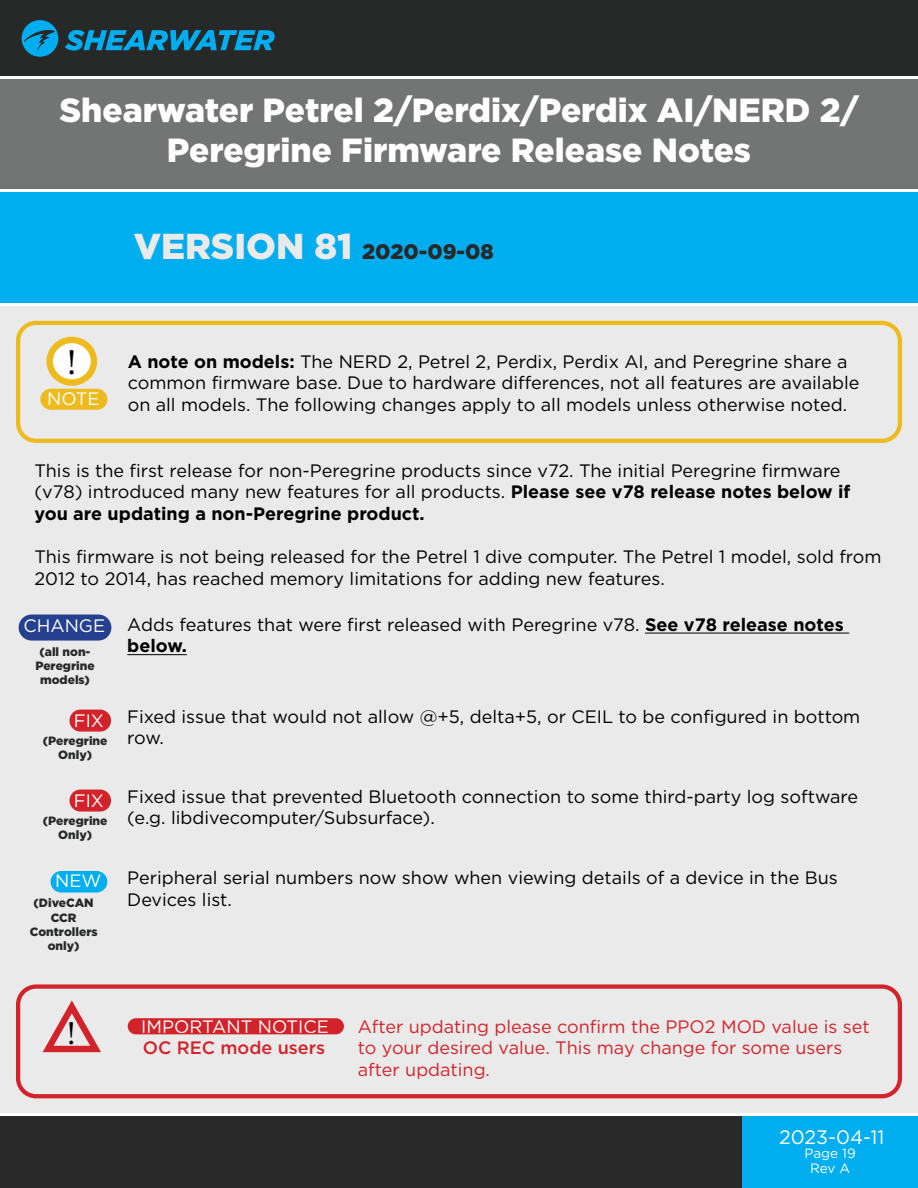
<style>
.page{position:relative;width:918px;height:1188px;background:#fff}
.page>*{position:absolute;margin:0;border:0;box-sizing:border-box;transform-origin:0 0}
.t1{font:36px "Minion Pro";color:#000}
.t2{font:900 33.45px/40.2px "Gotham HTF";color:#fff;text-align:center}
.t3{font:33px "Minion Pro";color:#000}
.t4{font:900 21px "Gotham HTF";color:#272828}
.t5{font:19.5px "Gotham HTF";color:#fff}
.t6{font:18px/21.6px "Gotham HTF";color:#000}
.t7{font:18px/21.6px "Gotham HTF";color:#d2232a}
.t8{font:18px "Gotham HTF";color:#fff}
.t9{font:500 18px "Gotham HTF";color:#d2232a}
.t10{font:13.5px "Gotham HTF";letter-spacing:-.005em;color:#fff}
.t11{font:900 12px/14.4px "Gotham HTF";color:#272828;text-align:center}
.s1{font-size:36px;color:#eaeaea}
.s2{font-weight:700}
</style>
<div class="page">
<div style="left:0;top:0;width:918px;height:77px;background:#272828"></div>
<div style="left:0;top:1114px;width:918px;height:74px;background:#292929"></div>
<div style="left:0;top:305px;width:918px;height:809px;background:#eaeaea"></div>
<svg style="left:65px;top:30px;width:210px;height:21px"></svg>
<svg style="left:22px;top:20px;width:36px;height:37px"></svg>
<div style="left:0;top:191px;width:918px;height:114px;background:#00aeef"></div>
<div style="left:0;top:77px;width:918px;height:114px;background:#737474"></div>
<div style="left:742px;top:1114px;width:176px;height:74px;background:#00aeef"></div>
<hr style="left:0;top:76px;width:918px;height:3px;background:#fff">
<hr style="left:0;top:189px;width:918px;height:3px;background:#fff">
<hr style="left:0;top:303px;width:918px;height:3px;background:#fff">
<hr style="left:0;top:1113px;width:918px;height:3px;background:#fff">
<div style="left:16px;top:321px;width:886px;height:122px;border:4px solid #edbb1d;border-radius:18px"></div>
<div style="left:41px;top:389px;width:66px;height:20px;background:#edbb1d;border-radius:10px"></div>
<div style="left:40px;top:389px;width:67px;height:21px;border:2px solid #edbb1d;border-radius:10px"></div>
<svg style="left:50px;top:340px;width:44px;height:43px"></svg>
<div style="left:47px;top:337px;width:50px;height:49px;border:6px solid #edbb1d;border-radius:50%"></div>
<div style="left:51px;top:872px;width:56px;height:20px;background:#00aeef;border-radius:10px"></div>
<div style="left:51px;top:871px;width:56px;height:22px;border:2px solid #00aeef;border-radius:10px"></div>
<hr style="left:645px;top:633px;width:204px;height:1px;background:#000">
<hr style="left:127px;top:654px;width:60px;height:1px;background:#000">
<div style="left:19px;top:615px;width:92px;height:25px;background:#25408f;border-radius:12px"></div>
<div style="left:19px;top:615px;width:92px;height:26px;border:2px solid #25408f;border-radius:12px"></div>
<div style="left:70px;top:710px;width:40px;height:21px;background:#d2232a;border-radius:10px"></div>
<div style="left:69px;top:710px;width:42px;height:22px;border:2px solid #d2232a;border-radius:10px"></div>
<div style="left:70px;top:790px;width:40px;height:21px;background:#d2232a;border-radius:10px"></div>
<div style="left:69px;top:790px;width:42px;height:22px;border:2px solid #d2232a;border-radius:10px"></div>
<div style="left:16px;top:984px;width:886px;height:114px;border:4px solid #d2232a;border-radius:18px"></div>
<svg style="left:42px;top:1000px;width:59px;height:53px"></svg>
<div style="left:128px;top:1019px;width:215px;height:15px;background:#d2232a;border-radius:7px"></div>
<div style="left:128px;top:1018px;width:216px;height:16px;border:2px solid #d2232a;border-radius:7px"></div>
<h2 class="t2" style="left:59px;top:89px;width:801px">Shearwater Petrel 2/Perdix/Perdix AI/NERD 2/<br>Peregrine Firmware Release Notes</h2>
<p class="t4" style="left:134px;top:239px;width:362px"><span class="s1">VERSION 81</span> 2020-09-08</p>
<h1 class="t1" style="left:67px;top:339px;width:11px">!</h1>
<p class="t8" style="left:47px;top:389px;width:54px">NOTE</p>
<p class="t6" style="left:128px;top:350px;width:733px"><span class="s2">A note on models:</span> The NERD 2, Petrel 2, Perdix, Perdix AI, and Peregrine share a common firmware base. Due to hardware differences, not all features are available on all models. The following changes apply to all models unless otherwise noted.</p>
<p class="t6" style="left:34px;top:459px;width:817px">This is the first release for non-Peregrine products since v72. The initial Peregrine firmware (v78) introduced many new features for all products. <span class="s2">Please see v78 release notes below if you are updating a non-Peregrine product.</span></p>
<p class="t6" style="left:34px;top:546px;width:849px">This firmware is not being released for the Petrel 1 dive computer. The Petrel 1 model, sold from<br>2012 to 2014, has reached memory limitations for adding new features.</p>
<p class="t8" style="left:24px;top:616px;width:83px">CHANGE</p>
<p class="t11" style="left:35px;top:644px;width:61px">(all non-<br>Peregrine models)</p>
<p class="t8" style="left:74px;top:711px;width:32px">FIX</p>
<p class="t11" style="left:43px;top:733px;width:66px">(Peregrine<br>Only)</p>
<p class="t8" style="left:74px;top:791px;width:32px">FIX</p>
<p class="t11" style="left:43px;top:813px;width:66px">(Peregrine<br>Only)</p>
<p class="t8" style="left:55px;top:871px;width:48px">NEW</p>
<p class="t11" style="left:30px;top:896px;width:69px">(DiveCAN<br>CCR<br>Controllers only)</p>
<p class="t6" style="left:127px;top:613px;width:718px">Adds features that were first released with Peregrine v78. <span class="s2">See v78 release notes below.</span></p>
<p class="t6" style="left:127px;top:705px;width:735px">Fixed issue that would not allow @+5, delta+5, or CEIL to be configured in bottom row.</p>
<p class="t6" style="left:127px;top:785px;width:732px">Fixed issue that prevented Bluetooth connection to some third-party log software (e.g. libdivecomputer/Subsurface).</p>
<p class="t6" style="left:127px;top:867px;width:712px">Peripheral serial numbers now show when viewing details of a device in the Bus<br>Devices list.</p>
<h3 class="t3" style="left:67px;top:1011px;width:11px">!</h3>
<p class="t8" style="left:141px;top:1017px;width:189px">IMPORTANT NOTICE</p>
<p class="t9" style="left:143px;top:1037px;width:184px">OC REC mode users</p>
<p class="t7" style="left:358px;top:1015px;width:513px">After updating please confirm the PPO2 MOD value is set to your desired value. This may change for some users after updating.</p>
<p class="t5" style="left:779px;top:1126px;width:107px">2023-04-11</p>
<p class="t10" style="left:810px;top:1160px;width:41px">Rev A</p>
<p class="t10" style="left:805px;top:1146px;width:53px">Page 19</p>
</div>
